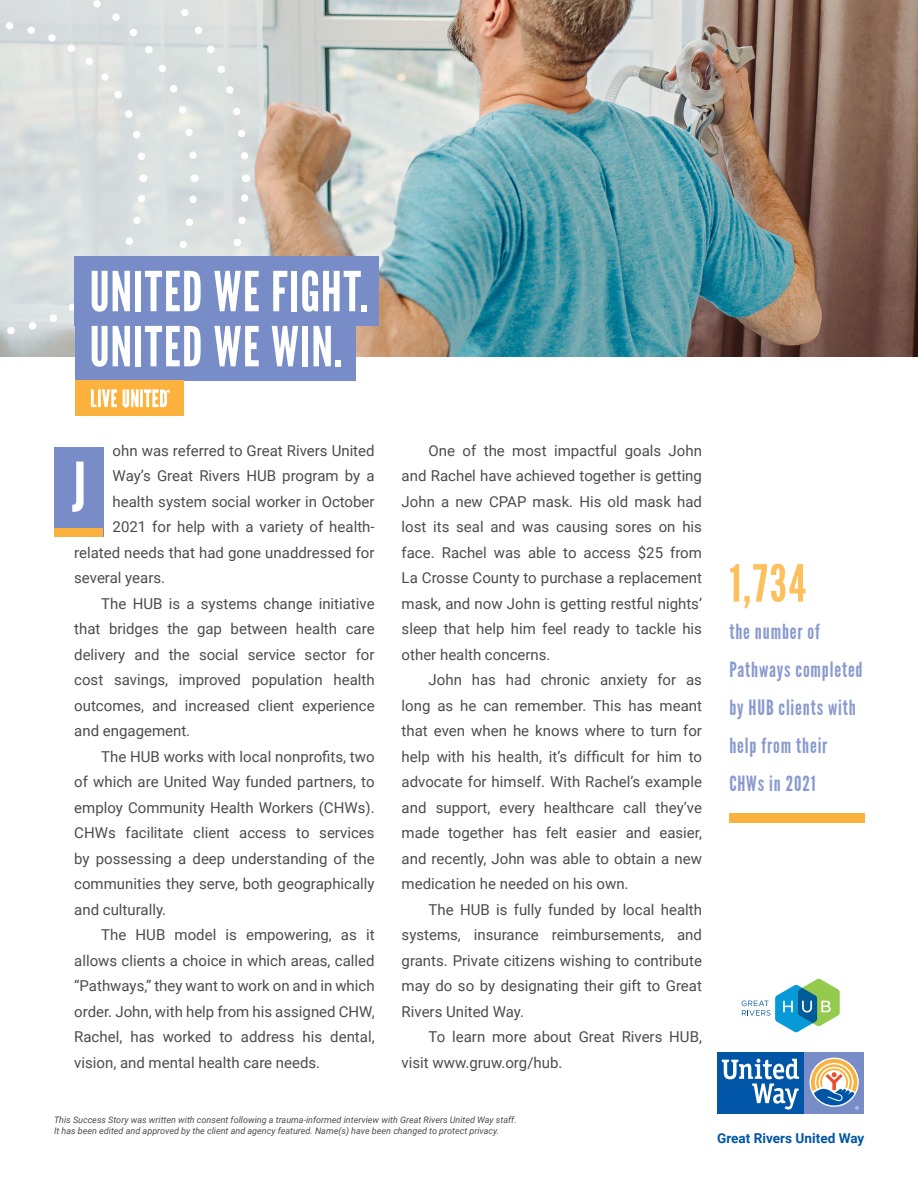
<style>
.page{position:relative;width:918px;height:1188px;background:#fff}
.page>*{position:absolute;margin:0;border:0;box-sizing:border-box;transform-origin:0 0}
.t1{font:67.8px "League Gothic";color:#fff}
.Headline_2a{font:55.05px "League Gothic";letter-spacing:.025em;color:#fff}
.t2{font:51px "League Gothic";color:#fdc05d}
.t3{font:21px/37.8px "League Gothic";letter-spacing:.04em;color:#899ace}
.t4{font:15px/25.5px "Roboto";color:#4b4c4d;text-align:justify}
.t5{font:700 13.65px "Roboto";color:#0155a7}
.t6{font:italic 9px/10.8px "Roboto";color:#4b4c4d}
</style>
<div class="page">
<img style="left:0;top:0;width:918px;height:356px">
<div style="left:730px;top:813px;width:135px;height:10px;background:#fbb13d"></div>
<div style="left:54px;top:447px;width:49px;height:90px;background:#788dc7"></div>
<div style="left:54px;top:528px;width:49px;height:9px;background:#fbb13d"></div>
<svg style="left:183px;top:182px;width:70px;height:234px"></svg>
<svg style="left:0;top:0;width:253px;height:165px;background:#dce0df"></svg>
<svg style="left:0;top:175px;width:202px;height:215px;background:#dadfe0"></svg>
<div style="left:75px;top:312px;width:280px;height:69px;background:#788dc7"></div>
<div style="left:75px;top:381px;width:108px;height:35px;background:#fbb13d"></div>
<img style="left:90px;top:389px;width:80px;height:19px">
<div style="left:75px;top:257px;width:304px;height:69px;background:#788dc7"></div>
<svg style="left:742px;top:979px;width:98px;height:53px"></svg>
<div style="left:804px;top:1052px;width:60px;height:61px;background:#788dc7"></div>
<div style="left:717px;top:1052px;width:87px;height:61px;background:#0155a7"></div>
<svg style="left:722px;top:1059px;width:77px;height:51px"></svg>
<svg style="left:811px;top:1059px;width:48px;height:51px"></svg>
<p class="Headline_2a" style="left:90px;top:260px;width:281px">UNITED WE FIGHT.</p>
<p class="Headline_2a" style="left:90px;top:315px;width:255px">UNITED WE WIN.</p>
<p class="t4" style="left:113px;top:437px;width:264px">ohn was referred to Great Rivers United</p>
<p class="t4" style="left:113px;top:463px;width:264px">Way’s Great Rivers HUB program by a</p>
<p class="t4" style="left:113px;top:488px;width:264px">health system social worker in October</p>
<p class="t4" style="left:113px;top:514px;width:264px">2021 for help with a variety of health-</p>
<p class="t4" style="left:74px;top:539px;width:302px">related needs that had gone unaddressed for</p>
<p class="t4" style="left:74px;top:565px;width:92px">several years.</p>
<p class="t4" style="left:74px;top:590px;width:302px;text-indent:27px">The HUB is a systems change initiative that bridges the gap between health care delivery and the social service sector for cost savings, improved population health outcomes, and increased client experience and engagement.</p>
<p class="t4" style="left:74px;top:743px;width:302px;text-indent:27px">The HUB works with local nonprofits, two of which are United Way funded partners, to employ Community Health Workers (CHWs).<br>CHWs facilitate client access to services by possessing a deep understanding of the communities they serve, both geographically and culturally.</p>
<p class="t4" style="left:74px;top:922px;width:302px;text-indent:27px">The HUB model is empowering, as it allows clients a choice in which areas, called “Pathways,” they want to work on and in which order. John, with help from his assigned CHW, Rachel, has worked to address his dental, vision, and mental health care needs.</p>
<p class="t1" style="left:72px;top:448px;width:16px">J</p>
<p class="t4" style="left:402px;top:437px;width:302px;text-indent:27px">One of the most impactful goals John and Rachel have achieved together is getting John a new CPAP mask. His old mask had lost its seal and was causing sores on his face. Rachel was able to access $25 from La Crosse County to purchase a replacement mask, and now John is getting restful nights’ sleep that help him feel ready to tackle his other health concerns.</p>
<p class="t4" style="left:402px;top:667px;width:302px;text-indent:27px">John has had chronic anxiety for as long as he can remember. This has meant that even when he knows where to turn for help with his health, it’s difficult for him to advocate for himself. With Rachel’s example and support, every healthcare call they’ve made together has felt easier and easier, and recently, John was able to obtain a new medication he needed on his own.</p>
<p class="t4" style="left:402px;top:896px;width:302px;text-indent:27px">The HUB is fully funded by local health systems, insurance reimbursements, and grants. Private citizens wishing to contribute may do so by designating their gift to Great Rivers United Way.</p>
<p class="t4" style="left:402px;top:1024px;width:302px;text-indent:27px">To learn more about Great Rivers HUB, visit www.gruw.org/hub.</p>
<p class="t2" style="left:729px;top:554px;width:78px">1,734</p>
<p class="t3" style="left:729px;top:613px;width:135px">the number of<br>Pathways completed by HUB clients with help from their<br>CHWs in 2021</p>
<p class="t6" style="left:54px;top:1114px;width:464px">This Success Story was written with consent following a trauma-informed interview with Great Rivers United Way staff.<br>It has been edited and approved by the client and agency featured. Name(s) have been changed to protect privacy.</p>
<p class="t5" style="left:717px;top:1129px;width:149px">Great Rivers United Way</p>
</div>
